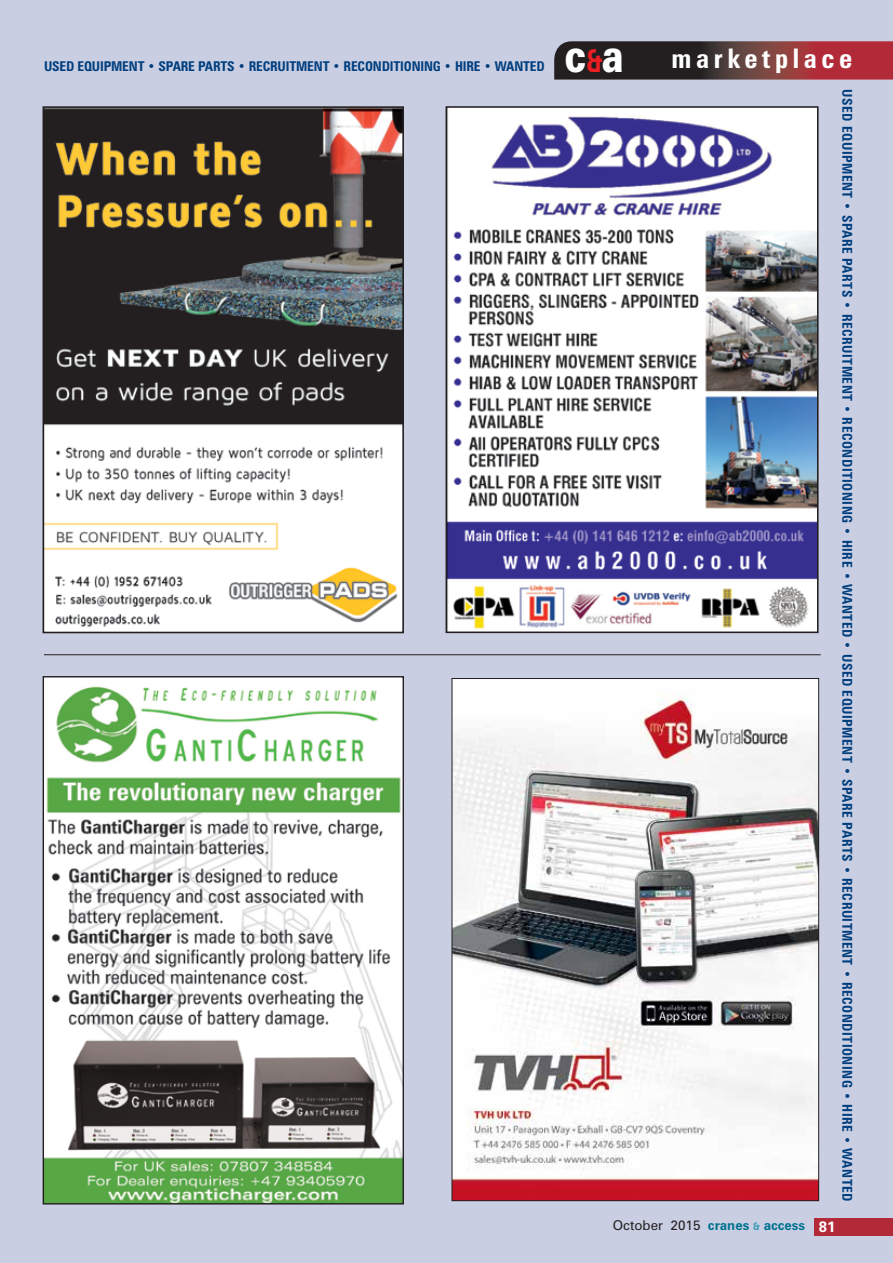
<style>
.page{position:relative;width:893px;height:1263px;background:#c9cee2}
.page>*{position:absolute;margin:0;border:0;box-sizing:border-box;transform-origin:0 0}
.t1{font:700 condensed 27px "Zurich BT";letter-spacing:.17em;color:#fff}
.t2{font:700 condensed 13.5px "Zurich BT";letter-spacing:.035em;color:#003e7e}
.t3{font:700 condensed 13.5px "Zurich BT";letter-spacing:-.01em;color:#003e7e}
.t4{font:700 13.5px "Zurich BT";color:#00728f}
.s1{font-weight:900;font-stretch:normal;font-size:45.9px}
.s2{font-stretch:normal;font-size:31.65px;color:#ed1d24}
.s3{font-weight:400;color:#231f20}
.s4{font-size:10.5px;color:#3c9db6}
.s5{font-size:15px;color:#fff}
</style>
<div class="page">
<svg style="left:554px;top:41px;width:339px;height:39px;background:#613033"></svg>
<div style="left:815px;top:1218px;width:78px;height:17px;background:#b22a37"></div>
<img style="left:46px;top:109px;width:355px;height:521px">
<div style="left:43px;top:106px;width:361px;height:527px;border:2px solid #231f20"></div>
<hr style="left:44px;top:654px;width:777px;height:1px;background:#231f20">
<img style="left:45px;top:678px;width:357px;height:524px">
<img style="left:449px;top:109px;width:366px;height:521px">
<div style="left:446px;top:106px;width:372px;height:527px;border:2px solid #231f20"></div>
<img style="left:454px;top:680px;width:363px;height:519px">
<p class="t3" style="left:44px;top:58px;width:502px">USED EQUIPMENT • SPARE PARTS • RECRUITMENT • RECONDITIONING • HIRE • WANTED</p>
<h1 class="t1" style="left:565px;top:42px;width:289px"><span class="s1">c</span><span class="s2">&amp;</span><span class="s1">a</span> marketplace</h1>
<p class="t4" style="left:613px;top:1217px;width:224px"><span class="s3">October 2015</span> cranes <span class="s4">&amp;</span> access <span class="s5">81</span></p>
<p class="t2" style="left:856px;top:89px;width:1114px;rotate:90deg">USED EQUIPMENT • SPARE PARTS • RECRUITMENT • RECONDITIONING • HIRE • WANTED • USED EQUIPMENT • SPARE PARTS • RECRUITMENT • RECONDITIONING • HIRE • WANTED</p>
</div>
